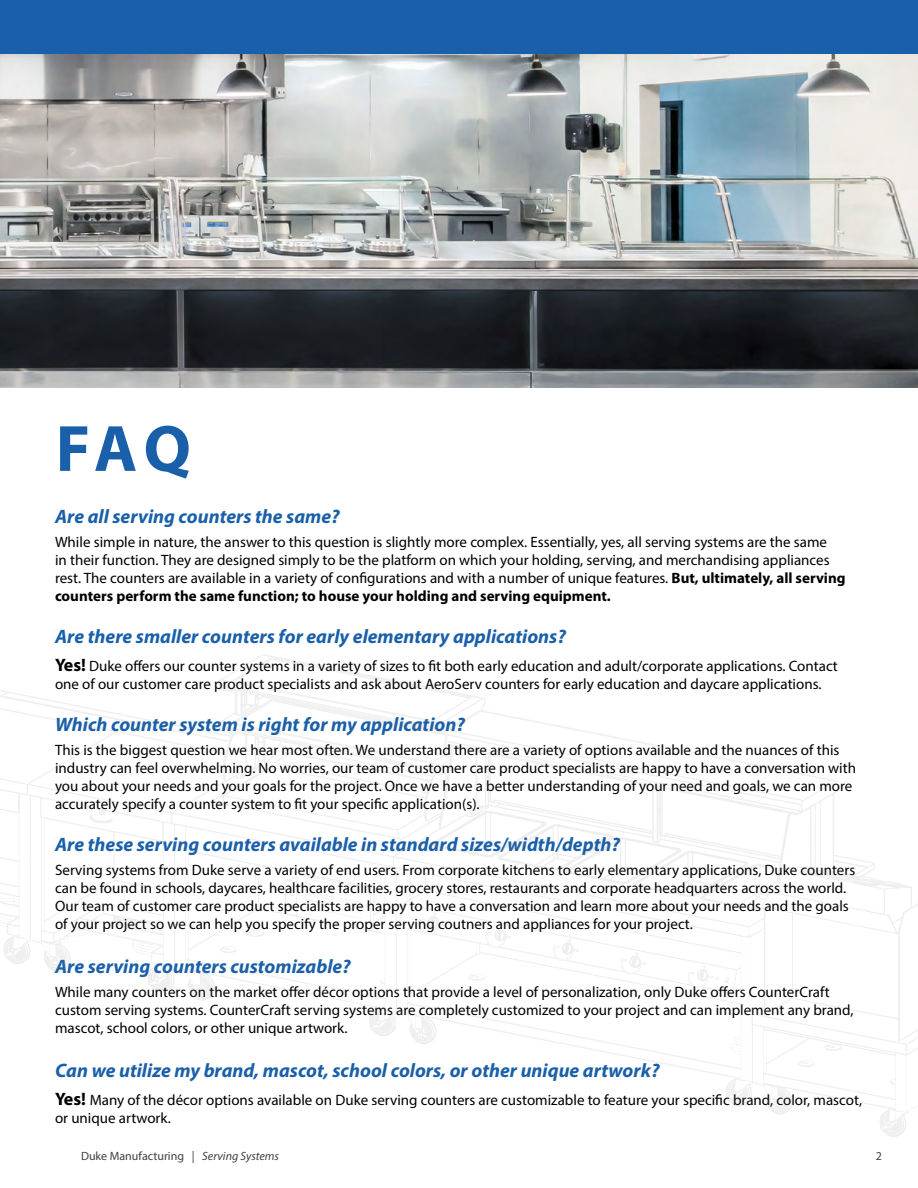
<style>
.page{position:relative;width:918px;height:1188px;background:#fff}
.page>*{position:absolute;margin:0;border:0;box-sizing:border-box;transform-origin:0 0}
.t1{font:700 66px "Myriad Pro";color:#195fa9}
.t2{font:italic 700 19.5px "Myriad Pro";color:#195fa9}
.t3{font:15px/18px "Myriad Pro";color:#000}
.t4{font:12px "Myriad Pro";color:#414042}
.s1{font-weight:700}
.s2{font-weight:700;font-size:18px}
.s3{font-style:italic}
</style>
<div class="page">
<img style="left:0;top:54px;width:918px;height:334px">
<svg style="left:407px;top:1010px;width:323px;height:91px"></svg>
<svg style="left:861px;top:860px;width:20px;height:21px"></svg>
<svg style="left:59px;top:656px;width:773px;height:124px"></svg>
<img style="left:336px;top:752px;width:131px;height:258px">
<img style="left:73px;top:752px;width:263px;height:241px">
<img style="left:467px;top:752px;width:263px;height:102px">
<img style="left:218px;top:654px;width:55px;height:70px">
<div style="left:0;top:0;width:918px;height:54px;background:#195fa9"></div>
<h1 class="t1" style="left:56px;top:406px;width:137px">FAQ</h1>
<h2 class="t2" style="left:55px;top:503px;width:286px">Are all serving counters the same?</h2>
<p class="t3" style="left:55px;top:533px;width:792px">While simple in nature, the answer to this question is slightly more complex. Essentially, yes, all serving systems are the same<br>in their function. They are designed simply to be the platform on which your holding, serving, and merchandising appliances rest. The counters are available in a variety of configurations and with a number of unique features. <span class="s1">But, ultimately, all serving counters perform the same function; to house your holding and serving equipment.</span></p>
<h2 class="t2" style="left:55px;top:624px;width:512px">Are there smaller counters for early elementary applications?</h2>
<p class="t3" style="left:55px;top:657px;width:784px"><span class="s2">Yes!</span> Duke offers our counter systems in a variety of sizes to fit both early education and adult/corporate applications. Contact one of our customer care product specialists and ask about AeroServ counters for early education and daycare applications.</p>
<h2 class="t2" style="left:55px;top:711px;width:411px">Which counter system is right for my application?</h2>
<p class="t3" style="left:55px;top:741px;width:803px">This is the biggest question we hear most often. We understand there are a variety of options available and the nuances of this industry can feel overwhelming. No worries, our team of customer care product specialists are happy to have a conversation with you about your needs and your goals for the project. Once we have a better understanding of your need and goals, we can more accurately specify a counter system to fit your specific application(s).</p>
<h2 class="t2" style="left:55px;top:831px;width:566px">Are these serving counters available in standard sizes/width/depth?</h2>
<p class="t3" style="left:55px;top:861px;width:802px">Serving systems from Duke serve a variety of end users. From corporate kitchens to early elementary applications, Duke counters can be found in schools, daycares, healthcare facilities, grocery stores, restaurants and corporate headquarters across the world.<br>Our team of customer care product specialists are happy to have a conversation and learn more about your needs and the goals of your project so we can help you specify the proper serving coutners and appliances for your project.</p>
<h2 class="t2" style="left:55px;top:953px;width:297px">Are serving counters customizable?</h2>
<p class="t3" style="left:55px;top:983px;width:800px">While many counters on the market offer décor options that provide a level of personalization, only Duke offers CounterCraft custom serving systems. CounterCraft serving systems are completely customized to your project and can implement any brand, mascot, school colors, or other unique artwork.</p>
<h2 class="t2" style="left:55px;top:1057px;width:606px">Can we utilize my brand, mascot, school colors, or other unique artwork?</h2>
<p class="t3" style="left:55px;top:1091px;width:809px"><span class="s2">Yes!</span> Many of the décor options available on Duke serving counters are customizable to feature your specific brand, color, mascot, or unique artwork.</p>
<p class="t4" style="left:81px;top:1149px;width:200px">Duke Manufacturing | <span class="s3">Serving Systems</span></p>
<p class="t4" style="left:876px;top:1149px;width:8px">2</p>
</div>
